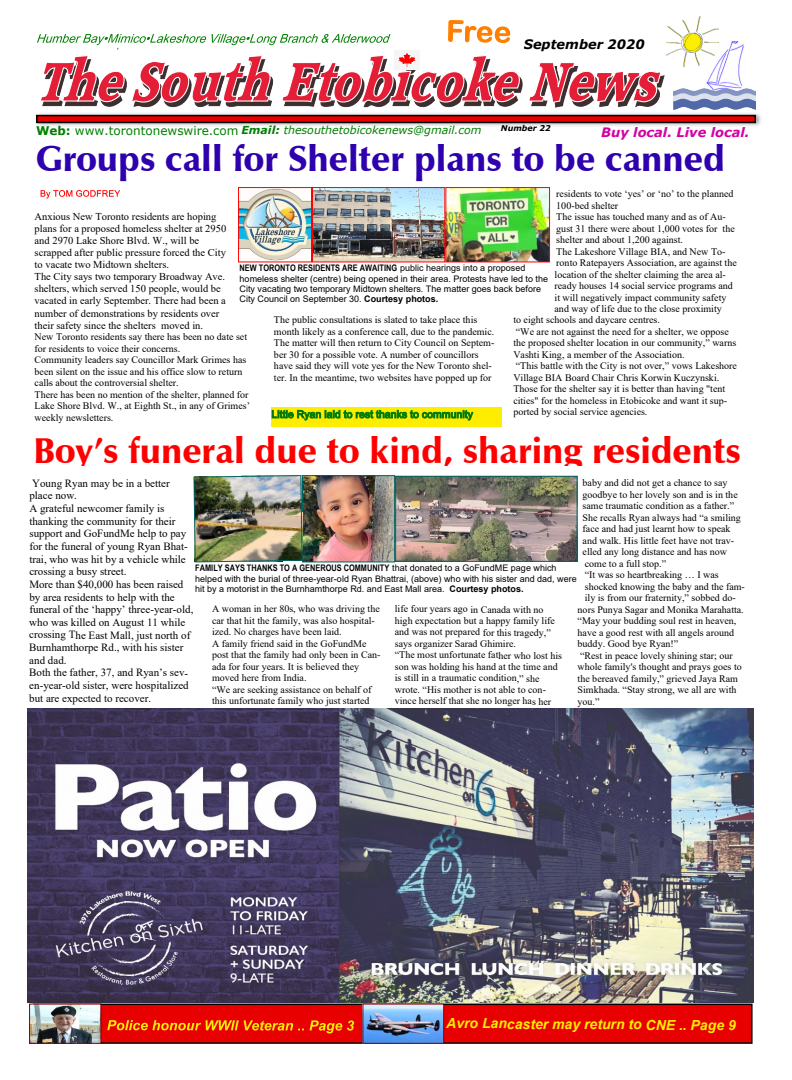
<style>
.page{position:relative;width:792px;height:1080px;background:#fff}
.page>*{position:absolute;margin:0;border:0;box-sizing:border-box;transform-origin:0 0}
.t1{font:900 36px "Zapf Humanist 601 BT";color:#f00}
.t2{font:900 36px "Zapf Humanist 601 BT";color:#2e00ae}
.t3{font:italic 700 14px "Arial";color:#ffed00}
.t4{font:italic 700 13px "Verdana";color:#d300a2}
.t5{font:italic 700 13px "Verdana";color:#000}
.t6{font:11px/12.6px "Times New Roman";color:#000}
.t7{font:italic 11px "Verdana";color:#008000}
.t8{font:10.5px/12.1px "Times New Roman";color:#000}
.t9{font:10px/11.5px "Times New Roman";color:#000}
.t10{font:9px/10.3px "Arial";color:#000}
.t11{font:700 9px "Arial Narrow";color:#000}
.t12{font:italic 700 8px "Verdana";color:#000}
.s1{font-weight:700;font-style:normal;font-size:12px}
.s2{font-style:normal;font-size:12px}
.s3{font-weight:700}
.s4{font-family:"Arial";font-weight:400}
</style>
<div class="page">
<img style="left:36px;top:113px;width:725px;height:13px">
<svg style="left:36px;top:115px;width:720px;height:8px"></svg>
<div style="left:33px;top:1004px;width:720px;height:40px;background:#e80000;border:2px solid #000"></div>
<img style="left:706px;top:41px;width:38px;height:47px">
<img style="left:673px;top:88px;width:83px;height:27px">
<svg style="left:527px;top:63px;width:136px;height:63px"></svg>
<svg style="left:107px;top:1020px;width:247px;height:13px"></svg>
<img style="left:667px;top:16px;width:52px;height:51px">
<svg style="left:37px;top:20px;width:483px;height:179px"></svg>
<div style="left:271px;top:407px;width:231px;height:19px;background:#ffed00"></div>
<svg style="left:271px;top:409px;width:203px;height:12px"></svg>
<img style="left:28px;top:708px;width:725px;height:294px">
<img style="left:304px;top:477px;width:272px;height:83px">
<div style="left:302px;top:475px;width:93px;height:87px;border:1px solid #006464"></div>
<img style="left:193px;top:475px;width:110px;height:88px">
<div style="left:395px;top:476px;width:183px;height:86px;border:1px solid #006464"></div>
<img style="left:31px;top:1006px;width:68px;height:36px">
<div style="left:29px;top:1004px;width:72px;height:40px;border:1px solid #800000"></div>
<img style="left:364px;top:1006px;width:78px;height:36px">
<div style="left:362px;top:1004px;width:82px;height:40px;border:1px solid #800000"></div>
<img style="left:240px;top:189px;width:308px;height:71px">
<div style="left:312px;top:187px;width:133px;height:75px;border:1px solid #f00"></div>
<div style="left:238px;top:187px;width:74px;height:75px;border:1px solid #f00"></div>
<div style="left:445px;top:187px;width:105px;height:75px;border:1px solid #f00"></div>
<h3 class="t5" style="left:524px;top:39px;width:122px">September 2020</h3>
<p class="t12" style="left:501px;top:125px;width:51px">Number 22</p>
<h3 class="t4" style="left:601px;top:127px;width:150px">Buy local. Live local.</h3>
<p class="t7" style="left:36px;top:126px;width:447px"><span class="s1">Web:</span> <span class="s2">www.torontonewswire.com</span> <span class="s3">Email:</span> thesouthetobicokenews@gmail.com</p>
<h1 class="t2" style="left:36px;top:144px;width:690px">Groups call for Shelter plans to be canned</h1>
<p class="t9" style="left:556px;top:189px;width:179px">residents to vote ‘yes’ or ‘no’ to the planned</p>
<p class="t9" style="left:556px;top:200px;width:63px">100-bed shelter</p>
<p class="t9" style="left:556px;top:212px;width:171px">The issue has touched many and as of Au-</p>
<p class="t9" style="left:556px;top:223px;width:180px">gust 31 there were about 1,000 votes for the</p>
<p class="t9" style="left:556px;top:235px;width:128px">shelter and about 1,200 against.</p>
<p class="t9" style="left:556px;top:246px;width:171px">The Lakeshore Village BIA, and New To-</p>
<p class="t9" style="left:556px;top:258px;width:182px">ronto Ratepayers Association, are against the</p>
<p class="t9" style="left:555px;top:269px;width:173px">location of the shelter claiming the area al-</p>
<p class="t9" style="left:555px;top:281px;width:180px">ready houses 14 social service programs and</p>
<p class="t9" style="left:555px;top:292px;width:173px">it will negatively impact community safety</p>
<p class="t9" style="left:555px;top:304px;width:169px">and way of life due to the close proximity</p>
<p class="t9" style="left:513px;top:315px;width:148px">to eight schools and daycare centres.</p>
<p class="t9" style="left:516px;top:327px;width:215px">“We are not against the need for a shelter, we oppose</p>
<p class="t9" style="left:513px;top:338px;width:224px">the proposed shelter location in our community,” warns</p>
<p class="t9" style="left:513px;top:350px;width:173px">Vashti King, a member of the Association.</p>
<p class="t9" style="left:516px;top:361px;width:223px">“This battle with the City is not over,” vows Lakeshore</p>
<p class="t9" style="left:513px;top:373px;width:207px">Village BIA Board Chair Chris Korwin Kuczynski.</p>
<p class="t9" style="left:513px;top:384px;width:213px">Those for the shelter say it is better than having "tent</p>
<p class="t9" style="left:513px;top:396px;width:215px">cities" for the homeless in Etobicoke and want it sup-</p>
<p class="t9" style="left:513px;top:407px;width:136px">ported by social service agencies.</p>
<h1 class="t1" style="left:34px;top:435px;width:709px">Boy’s funeral due to kind, sharing residents</h1>
<p class="t6" style="left:29px;top:478px;width:166px">Young Ryan may be in a better<br>place now.<br>A grateful newcomer family is thanking the community for their support and GoFundMe help to pay for the funeral of young Ryan Bhat&shy;trai, who was hit by a vehicle while crossing a busy street.<br>More than $40,000 has been raised by area residents to help with the funeral of the ‘happy’ three-year-old, who was killed on August 11 while crossing The East Mall, just north of<br>Burnhamthorpe Rd., with his sister and dad.<br>Both the father, 37, and Ryan’s sev&shy;en-year-old sister, were hospitalized but are expected to recover.</p>
<p class="t8" style="left:35px;top:211px;width:193px">Anxious New Toronto residents are hoping plans for a proposed homeless shelter at 2950 and 2970 Lake Shore Blvd. W., will be scrapped after public pressure forced the City to vacate two Midtown shelters.<br>The City says two temporary Broadway Ave. shelters, which served 150 people, would be vacated in early September. There had been a number of demonstrations by residents over their safety since the shelters moved in.</p>
<p class="t9" style="left:35px;top:332px;width:217px">New Toronto residents say there has been no date set for residents to voice their concerns.<br>Community leaders say Councillor Mark Grimes has been silent on the issue and his office slow to return calls about the controversial shelter.<br>There has been no mention of the shelter, planned for Lake Shore Blvd. W., at Eighth St., in any of Grimes’ weekly newsletters.</p>
<p class="t11" style="left:240px;top:265px;width:287px">NEW TORONTO RESIDENTS ARE AWAITING <span class="s4">public hearings into a proposed</span></p>
<p class="t10" style="left:240px;top:274px;width:310px">homeless shelter (centre) being opened in their area. Protests have led to the<br>City vacating two temporary Midtown shelters. The matter goes back before<br>City Council on September 30. <span class="s3">Courtesy photos.</span></p>
<p class="t9" style="left:274px;top:315px;width:222px">The public consultations is slated to take place this month likely as a conference call, due to the pandemic.<br>The matter will then return to City Council on Septem&shy;ber 30 for a possible vote. A number of councillors have said they will vote yes for the New Toronto shel&shy;ter. In the meantime, two websites have popped up for</p>
<p class="t9" style="left:583px;top:478px;width:147px">baby and did not get a chance to say</p>
<p class="t9" style="left:583px;top:490px;width:157px">goodbye to her lovely son and is in the</p>
<p class="t9" style="left:583px;top:501px;width:153px">same traumatic condition as a father.”</p>
<p class="t9" style="left:583px;top:513px;width:160px">She recalls Ryan always had “a smiling</p>
<p class="t9" style="left:583px;top:524px;width:150px">face and had just learnt how to speak</p>
<p class="t9" style="left:583px;top:536px;width:153px">and walk. His little feet have not trav-</p>
<p class="t9" style="left:583px;top:547px;width:146px">elled any long distance and has now</p>
<p class="t9" style="left:585px;top:559px;width:83px">come to a full stop.”</p>
<p class="t9" style="left:585px;top:570px;width:135px">“It was so heartbreaking … I was</p>
<p class="t9" style="left:585px;top:582px;width:162px">shocked knowing the baby and the fam-</p>
<p class="t9" style="left:585px;top:593px;width:152px">ily is from our fraternity,” sobbed do-</p>
<p class="t9" style="left:578px;top:605px;width:168px">nors Punya Sagar and Monika Marahatta.</p>
<p class="t9" style="left:578px;top:616px;width:160px">“May your budding soul rest in heaven,</p>
<p class="t9" style="left:578px;top:627px;width:158px">have a good rest with all angels around</p>
<p class="t9" style="left:578px;top:639px;width:102px">buddy. Good bye Ryan!”</p>
<p class="t9" style="left:580px;top:650px;width:154px">“Rest in peace lovely shining star; our</p>
<p class="t9" style="left:578px;top:662px;width:166px">whole family's thought and prays goes to</p>
<p class="t9" style="left:578px;top:673px;width:162px">the bereaved family,” grieved Jaya Ram</p>
<p class="t9" style="left:578px;top:685px;width:160px">Simkhada. “Stay strong, we all are with</p>
<p class="t9" style="left:578px;top:696px;width:23px">you.”</p>
<p class="t11" style="left:195px;top:565px;width:363px">FAMILY SAYS THANKS TO A GENEROUS COMMUNITY <span class="s4">that donated to a GoFundME page which</span></p>
<p class="t10" style="left:195px;top:574px;width:383px">helped with the burial of three-year-old Ryan Bhattrai, (above) who with his sister and dad, were hit by a motorist in the Burnhamthorpe Rd. and East Mall area. <span class="s3">Courtesy photos.</span></p>
<p class="t9" style="left:212px;top:604px;width:170px">A woman in her 80s, who was driving the car that hit the family, was also hospital&shy;ized. No charges have been laid.<br>A family friend said in the GoFundMe post that the family had only been in Can&shy;ada for four years. It is believed they moved here from India.<br>“We are seeking assistance on behalf of this unfortunate family who just started</p>
<p class="t9" style="left:395px;top:604px;width:169px">life four years ago in Canada with no high expectation but a happy family life and was not prepared for this tragedy,” says organizer Sarad Ghimire.<br>“The most unfortunate father who lost his son was holding his hand at the time and is still in a traumatic condition,” she wrote. “His mother is not able to con&shy;vince herself that she no longer has her</p>
<h2 class="t3" style="left:446px;top:1019px;width:291px">Avro Lancaster may return to CNE .. Page 9</h2>
</div>
